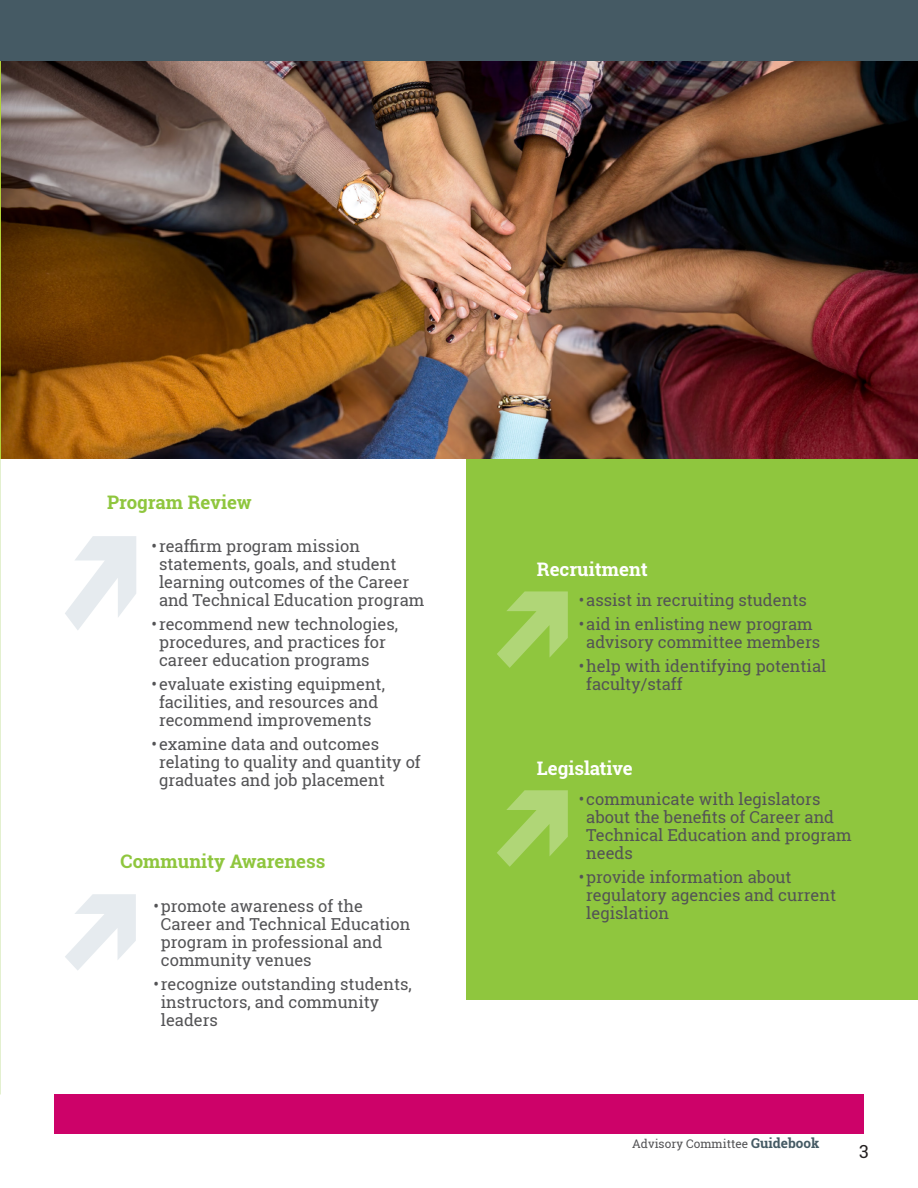
<style>
.page{position:relative;width:918px;height:1188px;background:#fff}
.page>*{position:absolute;margin:0;border:0;box-sizing:border-box;transform-origin:0 0}
.caps_list_head{font:700 18.6px "Roboto Slab";color:#8fc63e}
.t1{font:700 18.6px "Roboto Slab";color:#fff}
.t2{font:18px "Roboto Slab";color:#231f20}
.list{font:16.5px/18px "Roboto Slab";color:#535355}
.t3{font:11.85px "Roboto Slab";color:#535355}
.s1{font-weight:700;font-size:13.5px;color:#455a64}
</style>
<div class="page">
<div style="left:54px;top:1094px;width:810px;height:40px;background:#cd0269"></div>
<div style="left:466px;top:446px;width:452px;height:554px;background:#8fc63e"></div>
<img style="left:2px;top:61px;width:916px;height:398px">
<svg style="left:65px;top:536px;width:71px;height:94px"></svg>
<svg style="left:65px;top:894px;width:71px;height:76px"></svg>
<svg style="left:497px;top:591px;width:71px;height:77px"></svg>
<svg style="left:497px;top:790px;width:71px;height:77px"></svg>
<div style="left:0;top:0;width:918px;height:61px;background:#455a64"></div>
<p class="caps_list_head" style="left:107px;top:489px;width:146px">Program Review</p>
<p class="list" style="left:159px;top:537px;width:267px;text-indent:-8px">• reaffirm program mission statements, goals, and student learning outcomes of the Career and Technical Education program</p>
<p class="list" style="left:159px;top:615px;width:241px;text-indent:-8px">• recommend new technologies, procedures, and practices for career education programs</p>
<p class="list" style="left:152px;top:675px;width:235px;text-align:center">•evaluate existing equipment, facilities, and resources and recommend improvements</p>
<p class="list" style="left:159px;top:735px;width:263px;text-indent:-8px">•examine data and outcomes relating to quality and quantity of graduates and job placement</p>
<p class="caps_list_head" style="left:121px;top:848px;width:206px">Community Awareness</p>
<p class="list" style="left:161px;top:896px;width:251px;text-indent:-8px">•promote awareness of the<br>Career and Technical Education program in professional and community venues</p>
<p class="list" style="left:161px;top:974px;width:252px;text-indent:-8px">• recognize outstanding students, instructors, and community leaders</p>
<p class="t1" style="left:537px;top:557px;width:113px">Recruitment</p>
<p class="list" style="left:579px;top:591px;width:230px">•assist in recruiting students</p>
<p class="list" style="left:579px;top:615px;width:243px;text-align:center">•aid in enlisting new program advisory committee members</p>
<p class="list" style="left:586px;top:657px;width:242px;text-indent:-8px">•help with identifying potential faculty/staff</p>
<p class="t1" style="left:537px;top:756px;width:98px">Legislative</p>
<p class="list" style="left:586px;top:790px;width:267px;text-indent:-8px">•communicate with legislators about the benefits of Career and<br>Technical Education and program needs</p>
<p class="list" style="left:586px;top:868px;width:251px;text-indent:-8px">•provide information about regulatory agencies and current legislation</p>
<p class="t3" style="left:632px;top:1136px;width:189px">Advisory Committee <span class="s1">Guidebook</span></p>
<p class="t2" style="left:859px;top:1139px;width:11px">3</p>
</div>
